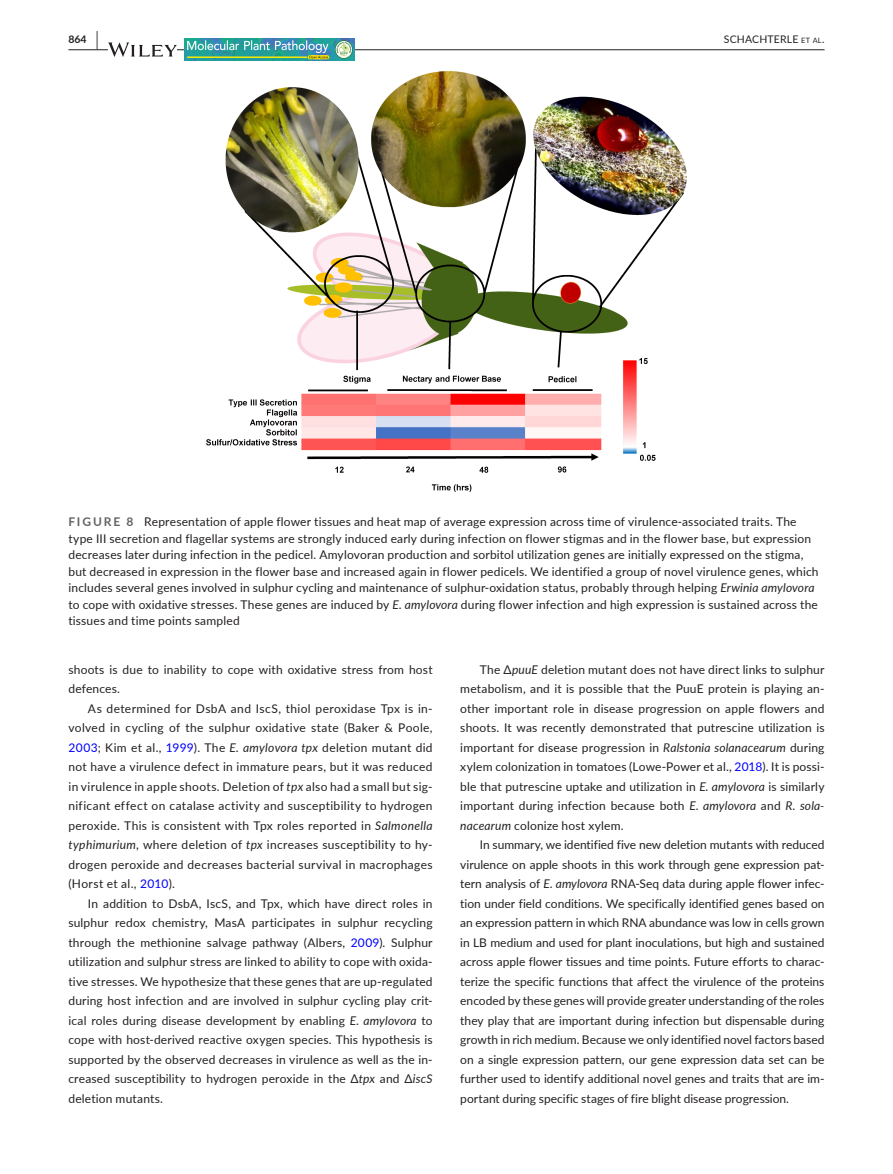
<style>
.page{position:relative;width:893px;height:1174px;background:#fff}
.page>*{position:absolute;margin:0;border:0;box-sizing:border-box;transform-origin:0 0}
.t1{font:12px/19.5px "Lato";letter-spacing:.015em;color:#231f20;text-align:justify}
.t2{font:10.5px "Lato";letter-spacing:.02em;color:#231f20}
.t3{font:700 10.5px "Lato";color:#231f20}
.s1{font-size:19.5px}
.s2{font-size:7.35px}
.s3{font-weight:700;color:#636366}
.s4{font-style:italic}
.s5{color:#00f}
</style>
<div class="page">
<hr style="left:68px;top:49px;width:756px;height:1px;background:#231f20">
<svg style="left:108px;top:42px;width:69px;height:15px"></svg>
<img style="left:185px;top:39px;width:170px;height:22px">
<img style="left:206px;top:71px;width:481px;height:421px">
<p class="t3" style="left:68px;top:31px;width:31px">864 <span class="s1">|</span></p>
<p class="t2" style="left:724px;top:31px;width:102px">SCHACHTERLE <span class="s2">et al</span>.</p>
<p class="t1" style="left:68px;top:513px;width:752px;line-height:16.5px;text-align:left"><span class="s3">FIGURE 8</span> Representation of apple flower tissues and heat map of average expression across time of virulence-associated traits. The type III secretion and flagellar systems are strongly induced early during infection on flower stigmas and in the flower base, but expression decreases later during infection in the pedicel. Amylovoran production and sorbitol utilization genes are initially expressed on the stigma, but decreased in expression in the flower base and increased again in flower pedicels. We identified a group of novel virulence genes, which includes several genes involved in sulphur cycling and maintenance of sulphur-oxidation status, probably through helping <span class="s4">Erwinia amylovora </span>to cope with oxidative stresses. These genes are induced by <span class="s4">E. amylovora</span> during flower infection and high expression is sustained across the tissues and time points sampled</p>
<p class="t1" style="left:68px;top:659px;width:366px">shoots is due to inability to cope with oxidative stress from host defences.</p>
<p class="t1" style="left:68px;top:698px;width:366px;text-indent:20px">As determined for DsbA and IscS, thiol peroxidase Tpx is in&shy;volved in cycling of the sulphur oxidative state (Baker &amp; Poole, <span class="s5">2003</span>; Kim et al., <span class="s5">1999</span>). The <span class="s4">E. amylovora tpx</span> deletion mutant did not have a virulence defect in immature pears, but it was reduced in virulence in apple shoots. Deletion of <span class="s4">tpx</span> also had a small but sig&shy;nificant effect on catalase activity and susceptibility to hydrogen peroxide. This is consistent with Tpx roles reported in <span class="s4">Salmonella typhimurium</span>, where deletion of <span class="s4">tpx</span> increases susceptibility to hy&shy;drogen peroxide and decreases bacterial survival in macrophages (Horst et al., <span class="s5">2010</span>).</p>
<p class="t1" style="left:68px;top:893px;width:366px;text-indent:20px">In addition to DsbA, IscS, and Tpx, which have direct roles in sulphur redox chemistry, MasA participates in sulphur recycling through the methionine salvage pathway (Albers, <span class="s5">2009</span>). Sulphur utilization and sulphur stress are linked to ability to cope with oxida&shy;tive stresses. We hypothesize that these genes that are up-regulated during host infection and are involved in sulphur cycling play crit&shy;ical roles during disease development by enabling <span class="s4">E. amylovora</span> to cope with host-derived reactive oxygen species. This hypothesis is supported by the observed decreases in virulence as well as the in&shy;creased susceptibility to hydrogen peroxide in the ∆<span class="s4">tpx</span> and ∆<span class="s4">iscS </span>deletion mutants.</p>
<p class="t1" style="left:460px;top:659px;width:366px;text-indent:20px">The ∆<span class="s4">puuE</span> deletion mutant does not have direct links to sulphur metabolism, and it is possible that the PuuE protein is playing an&shy;other important role in disease progression on apple flowers and shoots. It was recently demonstrated that putrescine utilization is important for disease progression in <span class="s4">Ralstonia solanacearum</span> during xylem colonization in tomatoes (Lowe-Power et al., <span class="s5">2018</span>). It is possi&shy;ble that putrescine uptake and utilization in <span class="s4">E. amylovora</span> is similarly important during infection because both <span class="s4">E. amylovora</span> and <span class="s4">R. sola&shy;nacearum</span> colonize host xylem.</p>
<p class="t1" style="left:460px;top:834px;width:366px;text-indent:20px">In summary, we identified five new deletion mutants with reduced virulence on apple shoots in this work through gene expression pat&shy;tern analysis of <span class="s4">E. amylovora</span> RNA-Seq data during apple flower infec&shy;tion under field conditions. We specifically identified genes based on an expression pattern in which RNA abundance was low in cells grown in LB medium and used for plant inoculations, but high and sustained across apple flower tissues and time points. Future efforts to charac&shy;terize the specific functions that affect the virulence of the proteins encoded by these genes will provide greater understanding of the roles they play that are important during infection but dispensable during growth in rich medium. Because we only identified novel factors based on a single expression pattern, our gene expression data set can be further used to identify additional novel genes and traits that are im&shy;portant during specific stages of fire blight disease progression.</p>
</div>
